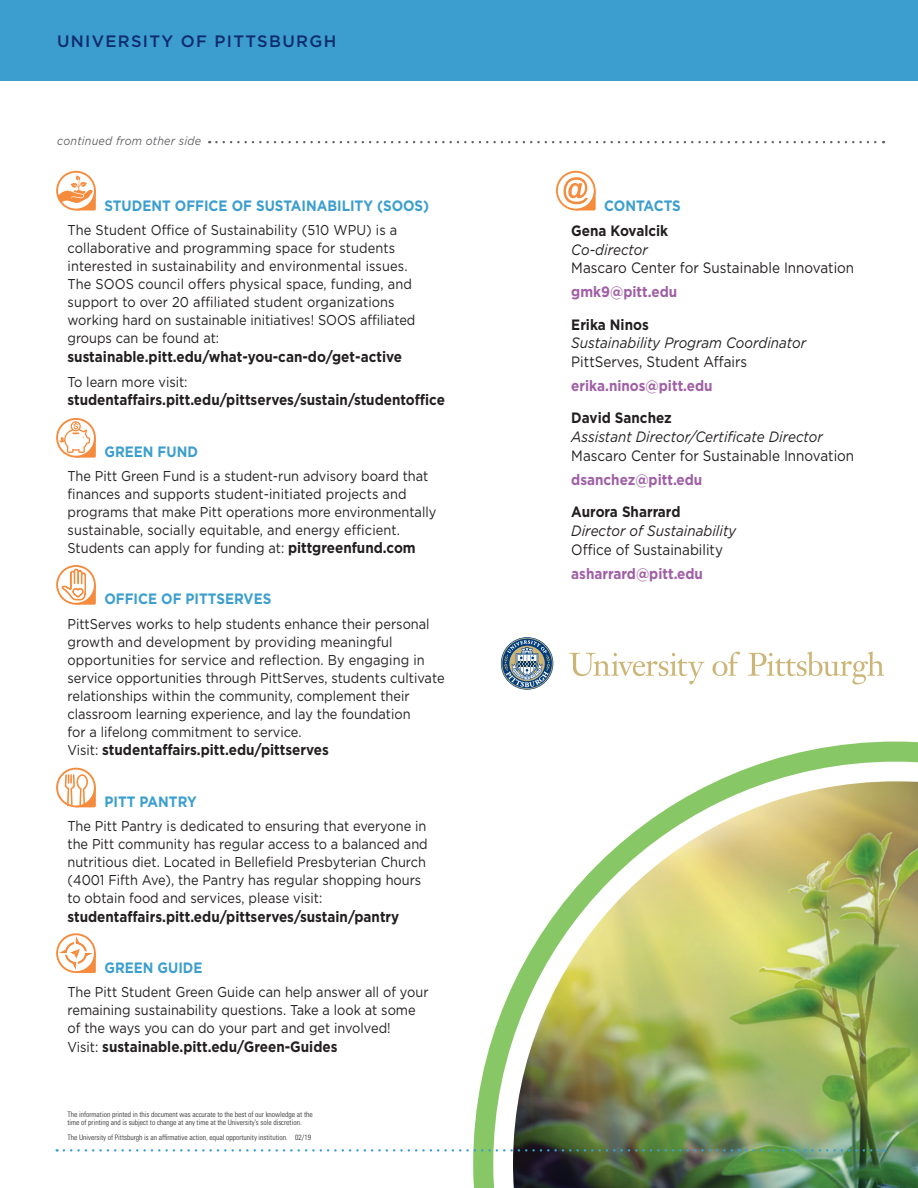
<style>
.page{position:relative;width:918px;height:1188px;background:#fff}
.page>*{position:absolute;margin:0;border:0;box-sizing:border-box;transform-origin:0 0}
.t1{font:500 16.5px "Gotham";letter-spacing:.08em;color:#0d2b6d}
.t2{font:700 15px "Gotham";color:#231f20;scale:.9 1}
.t3{font:15px "Gotham";color:#231f20;scale:.9 1}
.t4{font:italic 15px "Gotham";color:#231f20;scale:.9 1}
.t5{font:700 15px "Gotham";color:#3b9ece;scale:.9 1}
.t6{font:700 15px "Gotham";color:#a05ea6;scale:.9 1}
.t7{font:14.25px/18px "Gotham";color:#231f20;scale:.9 1}
.t8{font:italic 12px "Gotham";letter-spacing:.02em;color:#636366;scale:.9 1}
.t9{font:300 condensed 7.5px/8.2px "Univers LT Std";color:#231f20}
.s1{font-weight:700;font-size:15px}
.s2{font-weight:400;font-size:14.25px}
</style>
<div class="page">
<svg style="left:473px;top:741px;width:445px;height:447px"></svg>
<img style="left:513px;top:781px;width:405px;height:407px">
<div style="left:0;top:0;width:918px;height:81px;background:#3b9ece"></div>
<svg style="left:216px;top:141px;width:668px;height:2px"></svg>
<svg style="left:569px;top:653px;width:136px;height:31px"></svg>
<svg style="left:713px;top:652px;width:27px;height:24px"></svg>
<svg style="left:748px;top:651px;width:136px;height:33px"></svg>
<svg style="left:501px;top:637px;width:52px;height:53px"></svg>
<div style="left:56px;top:171px;width:40px;height:39px;border:2px solid #f58b3c;border-radius:50%"></div>
<div style="left:56px;top:418px;width:40px;height:40px;border:2px solid #f58b3c;border-radius:50%"></div>
<svg style="left:57px;top:566px;width:38px;height:38px"></svg>
<div style="left:56px;top:565px;width:40px;height:40px;border:2px solid #f58b3c;border-radius:50%"></div>
<svg style="left:57px;top:769px;width:38px;height:37px"></svg>
<div style="left:56px;top:768px;width:40px;height:39px;border:2px solid #f58b3c;border-radius:50%"></div>
<div style="left:56px;top:933px;width:40px;height:40px;border:2px solid #f58b3c;border-radius:50%"></div>
<svg style="left:557px;top:172px;width:38px;height:38px"></svg>
<div style="left:556px;top:171px;width:40px;height:39px;border:2px solid #f58b3c;border-radius:50%"></div>
<svg style="left:59px;top:936px;width:37px;height:37px"></svg>
<svg style="left:58px;top:175px;width:38px;height:35px"></svg>
<svg style="left:60px;top:421px;width:36px;height:37px"></svg>
<svg style="left:564px;top:177px;width:32px;height:33px"></svg>
<svg style="left:65px;top:774px;width:31px;height:33px"></svg>
<svg style="left:62px;top:569px;width:34px;height:36px"></svg>
<svg style="left:64px;top:1149px;width:820px;height:3px"></svg>
<p class="t1" style="left:57px;top:30px;width:281px">UNIVERSITY OF PITTSBURGH</p>
<p class="t8" style="left:57px;top:133px;width:161px">continued from other side</p>
<p class="t5" style="left:104px;top:195px;width:362px">STUDENT OFFICE OF SUSTAINABILITY (SOOS)</p>
<p class="t7" style="left:68px;top:221px;width:388px">The Student Office of Sustainability (510 WPU) is a collaborative and programming space for students interested in sustainability and environmental issues.<br>The SOOS council offers physical space, funding, and support to over 20 affiliated student organizations working hard on sustainable initiatives! SOOS affiliated groups can be found at:</p>
<p class="t2" style="left:68px;top:347px;width:373px">sustainable.pitt.edu/what-you-can-do/get-active</p>
<p class="t7" style="left:68px;top:372px;width:135px">To learn more visit:</p>
<p class="t2" style="left:68px;top:390px;width:421px">studentaffairs.pitt.edu/pittserves/sustain/studentoffice</p>
<p class="t5" style="left:104px;top:441px;width:105px">GREEN FUND</p>
<p class="t7" style="left:68px;top:467px;width:411px">The Pitt Green Fund is a student-run advisory board that finances and supports student-initiated projects and programs that make Pitt operations more environmentally sustainable, socially equitable, and energy efficient.<br>Students can apply for funding at: <span class="s1">pittgreenfund.com</span></p>
<p class="t5" style="left:104px;top:589px;width:187px">OFFICE OF PITTSERVES</p>
<p class="t7" style="left:68px;top:614px;width:420px">PittServes works to help students enhance their personal growth and development by providing meaningful opportunities for service and reflection. By engaging in service opportunities through PittServes, students cultivate relationships within the community, complement their classroom learning experience, and lay the foundation<br>for a lifelong commitment to service.</p>
<p class="t2" style="left:68px;top:740px;width:292px"><span class="s2">Visit:</span> studentaffairs.pitt.edu/pittserves</p>
<p class="t5" style="left:104px;top:791px;width:104px">PITT PANTRY</p>
<p class="t7" style="left:68px;top:817px;width:402px">The Pitt Pantry is dedicated to ensuring that everyone in the Pitt community has regular access to a balanced and nutritious diet. Located in Bellefield Presbyterian Church (4001 Fifth Ave), the Pantry has regular shopping hours to obtain food and services, please visit:</p>
<p class="t2" style="left:68px;top:907px;width:370px">studentaffairs.pitt.edu/pittserves/sustain/pantry</p>
<p class="t5" style="left:104px;top:958px;width:110px">GREEN GUIDE</p>
<p class="t7" style="left:68px;top:983px;width:403px">The Pitt Student Green Guide can help answer all of your remaining sustainability questions. Take a look at some of the ways you can do your part and get involved!</p>
<p class="t2" style="left:68px;top:1037px;width:302px"><span class="s2">Visit:</span> sustainable.pitt.edu/Green-Guides</p>
<p class="t9" style="left:68px;top:1110px;width:247px">The information printed in this document was accurate to the best of our knowledge at the time of printing and is subject to change at any time at the University’s sole discretion.</p>
<p class="t9" style="left:68px;top:1133px;width:245px">The University of Pittsburgh is an affirmative action, equal opportunity institution. 02/19</p>
<p class="t5" style="left:604px;top:195px;width:87px">CONTACTS</p>
<p class="t2" style="left:571px;top:221px;width:109px">Gena Kovalcik</p>
<p class="t4" style="left:571px;top:240px;width:87px">Co-director</p>
<p class="t3" style="left:571px;top:259px;width:316px">Mascaro Center for Sustainable Innovation</p>
<p class="t6" style="left:571px;top:282px;width:119px">gmk9@pitt.edu</p>
<p class="t2" style="left:571px;top:314px;width:88px">Erika Ninos</p>
<p class="t4" style="left:571px;top:334px;width:262px">Sustainability Program Coordinator</p>
<p class="t3" style="left:571px;top:352px;width:197px">PittServes, Student Affairs</p>
<p class="t6" style="left:571px;top:376px;width:159px">erika.ninos@pitt.edu</p>
<p class="t2" style="left:571px;top:408px;width:113px">David Sanchez</p>
<p class="t4" style="left:571px;top:427px;width:281px">Assistant Director/Certificate Director</p>
<p class="t3" style="left:571px;top:446px;width:316px">Mascaro Center for Sustainable Innovation</p>
<p class="t6" style="left:571px;top:470px;width:147px">dsanchez@pitt.edu</p>
<p class="t2" style="left:571px;top:502px;width:123px">Aurora Sharrard</p>
<p class="t4" style="left:571px;top:521px;width:185px">Director of Sustainability</p>
<p class="t3" style="left:571px;top:540px;width:170px">Office of Sustainability</p>
<p class="t6" style="left:571px;top:563px;width:148px">asharrard@pitt.edu</p>
</div>
